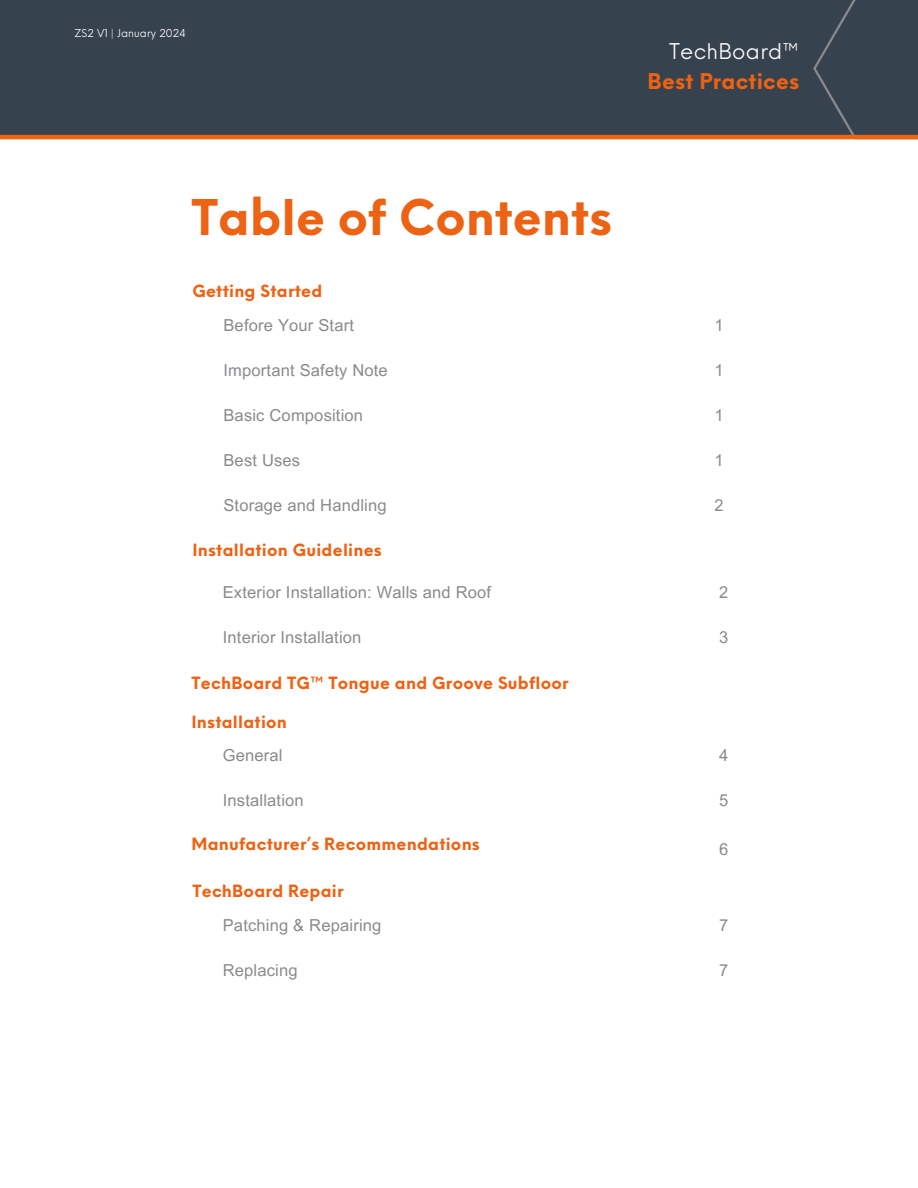
<style>
.page{position:relative;width:918px;height:1188px;background:#fff}
.page>*{position:absolute;margin:0;border:0;box-sizing:border-box;transform-origin:0 0}
.t1{font:700 48px "Neue Einstellung";color:#ed6213}
.t2{font:700 21.15px "Neue Einstellung";letter-spacing:.01em;color:#ed6213}
.t3{font:21.15px "Neue Einstellung";letter-spacing:.01em;color:#fff}
.t4{font:16.5px "Arial MT Pro";letter-spacing:.01em;color:#898a8d}
.t5{font:700 16.5px "Neue Einstellung";letter-spacing:.015em;color:#ed6213}
.t6{font:10.65px "Neue Einstellung";letter-spacing:.01em;color:#fff}
</style>
<div class="page">
<div style="left:0;top:0;width:918px;height:137px;background:#35404d"></div>
<svg style="left:813px;top:0;width:105px;height:135px"></svg>
<hr style="left:0;top:135px;width:918px;height:4px;background:#ed6213">
<p class="t6" style="left:74px;top:23px;width:113px">ZS2 V1 | January 2024</p>
<p class="t3" style="left:669px;top:33px;width:132px">TechBoard™</p>
<p class="t2" style="left:648px;top:62px;width:153px">Best Practices</p>
<p class="t1" style="left:191px;top:174px;width:422px">Table of Contents</p>
<p class="t5" style="left:192px;top:276px;width:132px">Getting Started</p>
<p class="t4" style="left:223px;top:319px;width:132px">Before Your Start</p>
<p class="t4" style="left:223px;top:364px;width:166px">Important Safety Note</p>
<p class="t4" style="left:223px;top:409px;width:141px">Basic Composition</p>
<p class="t4" style="left:223px;top:454px;width:78px">Best Uses</p>
<p class="t4" style="left:223px;top:499px;width:165px">Storage and Handling</p>
<p class="t5" style="left:192px;top:535px;width:191px">Installation Guidelines</p>
<p class="t4" style="left:223px;top:586px;width:270px">Exterior Installation: Walls and Roof</p>
<p class="t4" style="left:223px;top:631px;width:140px">Interior Installation</p>
<p class="t5" style="left:191px;top:668px;width:379px">TechBoard TG™ Tongue and Groove Subfloor</p>
<p class="t5" style="left:191px;top:707px;width:97px">Installation</p>
<p class="t4" style="left:223px;top:749px;width:61px">General</p>
<p class="t4" style="left:223px;top:794px;width:82px">Installation</p>
<p class="t5" style="left:191px;top:829px;width:290px">Manufacturer’s Recommendations</p>
<p class="t5" style="left:192px;top:876px;width:153px">TechBoard Repair</p>
<p class="t4" style="left:223px;top:919px;width:160px">Patching &amp; Repairing</p>
<p class="t4" style="left:223px;top:964px;width:76px">Replacing</p>
<p class="t4" style="left:715px;top:319px;width:11px">1</p>
<p class="t4" style="left:715px;top:364px;width:11px">1</p>
<p class="t4" style="left:715px;top:409px;width:11px">1</p>
<p class="t4" style="left:715px;top:454px;width:11px">1</p>
<p class="t4" style="left:715px;top:499px;width:11px">2</p>
<p class="t4" style="left:719px;top:586px;width:11px">2</p>
<p class="t4" style="left:719px;top:631px;width:11px">3</p>
<p class="t4" style="left:719px;top:749px;width:11px">4</p>
<p class="t4" style="left:719px;top:794px;width:11px">5</p>
<p class="t4" style="left:719px;top:843px;width:11px">6</p>
<p class="t4" style="left:719px;top:919px;width:11px">7</p>
<p class="t4" style="left:719px;top:964px;width:11px">7</p>
</div>
